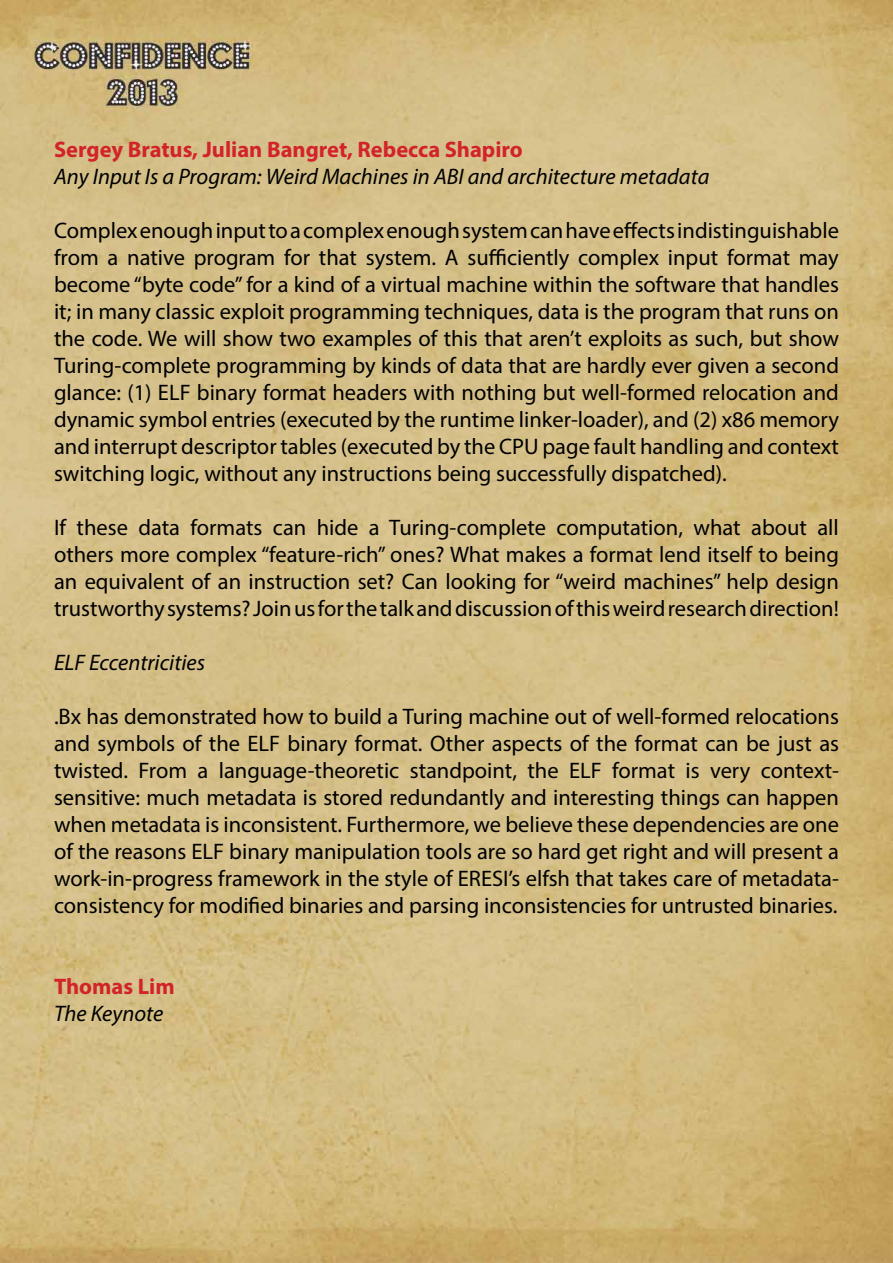
<style>
.page{position:relative;width:893px;height:1263px;background:#fff}
.page>*{position:absolute;margin:0;border:0;box-sizing:border-box;transform-origin:0 0}
.t1{font:22.5px/27px "Myriad Pro";color:#000;text-align:justify}
.t2{font:italic 22.5px "Myriad Pro";color:#000}
.t3{font:700 22.5px "Myriad Pro";color:#d2232a}
</style>
<div class="page">
<img style="left:0;top:0;width:893px;height:1263px">
<p class="t3" style="left:54px;top:135px;width:470px">Sergey Bratus, Julian Bangret, Rebecca Shapiro</p>
<p class="t2" style="left:54px;top:163px;width:657px">Any Input Is a Program: Weird Machines in ABI and architecture metadata</p>
<p class="t1" style="left:54px;top:217px;width:787px">Complex enough input to a complex enough system can have effects indistinguishable from a native program for that system. A sufficiently complex input format may become “byte code” for a kind of a virtual machine within the software that handles it; in many classic exploit programming techniques, data is the program that runs on the code. We will show two examples of this that aren’t exploits as such, but show Turing-complete programming by kinds of data that are hardly ever given a second glance: (1) ELF binary format headers with nothing but well-formed relocation and dynamic symbol entries (executed by the runtime linker-loader), and (2) x86 memory and interrupt descriptor tables (executed by the CPU page fault handling and context switching logic, without any instructions being successfully dispatched).</p>
<p class="t1" style="left:54px;top:514px;width:786px">If these data formats can hide a Turing-complete computation, what about all others more complex “feature-rich” ones? What makes a format lend itself to being an equivalent of an instruction set? Can looking for “weird machines” help design trustworthy systems? Join us for the talk and discussion of this weird research direction!</p>
<p class="t2" style="left:54px;top:649px;width:153px">ELF Eccentricities</p>
<p class="t1" style="left:54px;top:703px;width:787px">.Bx has demonstrated how to build a Turing machine out of well-formed relocations and symbols of the ELF binary format. Other aspects of the format can be just as twisted. From a language-theoretic standpoint, the ELF format is very context&shy;sensitive: much metadata is stored redundantly and interesting things can happen when metadata is inconsistent. Furthermore, we believe these dependencies are one of the reasons ELF binary manipulation tools are so hard get right and will present a work-in-progress framework in the style of ERESI’s elfsh that takes care of metadata&shy;consistency for modified binaries and parsing inconsistencies for untrusted binaries.</p>
<p class="t3" style="left:54px;top:972px;width:122px">Thomas Lim</p>
<p class="t2" style="left:54px;top:1000px;width:111px">The Keynote</p>
</div>
